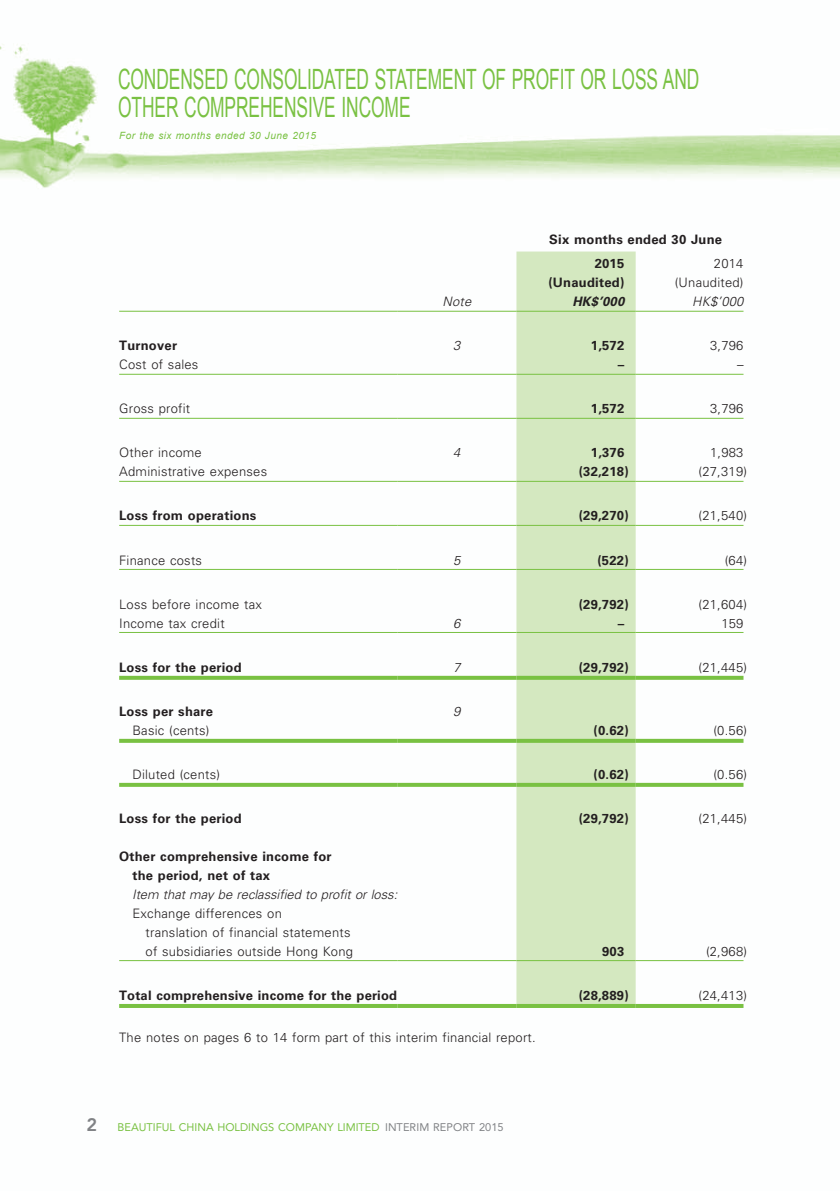
<style>
.page{position:relative;width:840px;height:1191px;background:#fff}
.page>*{position:absolute;margin:0;border:0;box-sizing:border-box;transform-origin:0 0}
.t1{font:28px/28px "Arial";letter-spacing:-.005em;color:#79c142;scale:.62 1}
.t2{font:300 13px "Univers LT Std";letter-spacing:.015em;color:#231f20}
.t3{font:700 13px/24.6px "Univers LT Std";letter-spacing:.015em;color:#231f20}
.t4{font:italic 300 13px "Univers LT Std";letter-spacing:-.005em;color:#231f20}
.t5{font:italic 700 13px "Univers LT Std";color:#231f20}
.t6{font:11px "Avenir LT Std";color:#79c142}
.t7{font:italic 10px "Arial";letter-spacing:.045em;color:#79c142}
.s1{font-weight:800;font-size:18px;color:#808285}
.s2{color:#808285}
</style>
<div class="page">
<img style="left:0;top:44px;width:839px;height:964px">
<svg style="left:516px;top:251px;width:119px;height:753px;background:#d4e8c1"></svg>
<hr style="left:119px;top:311px;width:278px;height:1px;background:#79c142">
<hr style="left:397px;top:311px;width:119px;height:1px;background:#79c142">
<hr style="left:516px;top:311px;width:119px;height:1px;background:#79c142">
<hr style="left:635px;top:311px;width:108px;height:1px;background:#79c142">
<hr style="left:119px;top:374px;width:278px;height:1px;background:#79c142">
<hr style="left:397px;top:374px;width:119px;height:1px;background:#79c142">
<hr style="left:516px;top:374px;width:119px;height:1px;background:#79c142">
<hr style="left:635px;top:374px;width:108px;height:1px;background:#79c142">
<hr style="left:119px;top:418px;width:278px;height:1px;background:#79c142">
<hr style="left:397px;top:418px;width:119px;height:1px;background:#79c142">
<hr style="left:516px;top:418px;width:119px;height:1px;background:#79c142">
<hr style="left:635px;top:418px;width:108px;height:1px;background:#79c142">
<hr style="left:119px;top:481px;width:278px;height:1px;background:#79c142">
<hr style="left:397px;top:481px;width:119px;height:1px;background:#79c142">
<hr style="left:516px;top:481px;width:119px;height:1px;background:#79c142">
<hr style="left:635px;top:481px;width:108px;height:1px;background:#79c142">
<hr style="left:119px;top:525px;width:278px;height:1px;background:#79c142">
<hr style="left:397px;top:525px;width:119px;height:1px;background:#79c142">
<hr style="left:516px;top:525px;width:119px;height:1px;background:#79c142">
<hr style="left:635px;top:525px;width:108px;height:1px;background:#79c142">
<hr style="left:119px;top:569px;width:278px;height:1px;background:#79c142">
<hr style="left:397px;top:569px;width:119px;height:1px;background:#79c142">
<hr style="left:516px;top:569px;width:119px;height:1px;background:#79c142">
<hr style="left:635px;top:569px;width:108px;height:1px;background:#79c142">
<hr style="left:119px;top:632px;width:278px;height:1px;background:#79c142">
<hr style="left:397px;top:632px;width:119px;height:1px;background:#79c142">
<hr style="left:516px;top:632px;width:119px;height:1px;background:#79c142">
<hr style="left:635px;top:632px;width:108px;height:1px;background:#79c142">
<svg style="left:119px;top:676px;width:278px;height:4px"></svg>
<svg style="left:397px;top:676px;width:119px;height:4px"></svg>
<svg style="left:516px;top:676px;width:119px;height:4px"></svg>
<svg style="left:635px;top:676px;width:108px;height:4px"></svg>
<svg style="left:119px;top:739px;width:278px;height:4px"></svg>
<svg style="left:397px;top:739px;width:119px;height:4px"></svg>
<svg style="left:516px;top:739px;width:119px;height:4px"></svg>
<svg style="left:635px;top:739px;width:108px;height:4px"></svg>
<svg style="left:119px;top:783px;width:278px;height:4px"></svg>
<svg style="left:397px;top:783px;width:119px;height:4px"></svg>
<svg style="left:516px;top:783px;width:119px;height:4px"></svg>
<svg style="left:635px;top:783px;width:108px;height:4px"></svg>
<hr style="left:119px;top:960px;width:278px;height:1px;background:#79c142">
<hr style="left:397px;top:960px;width:119px;height:1px;background:#79c142">
<hr style="left:516px;top:960px;width:119px;height:1px;background:#79c142">
<hr style="left:635px;top:960px;width:108px;height:1px;background:#79c142">
<hr style="left:119px;top:1004px;width:278px;height:4px;background:#79c142">
<hr style="left:397px;top:1004px;width:119px;height:4px;background:#79c142">
<hr style="left:516px;top:1004px;width:119px;height:4px;background:#79c142">
<hr style="left:635px;top:1004px;width:108px;height:4px;background:#79c142">
<h1 class="t1" style="left:118px;top:65px;width:938px">CONDENSED CONSOLIDATED STATEMENT OF PROFIT OR LOSS AND<br>OTHER COMPREHENSIVE INCOME</h1>
<p class="t7" style="left:119px;top:129px;width:198px">For the six months ended 30 June 2015</p>
<p class="t3" style="left:594px;top:227px;width:129px;text-indent:-45px">Six months ended 30 June<br>2015</p>
<p class="t2" style="left:713px;top:256px;width:31px">2014</p>
<p class="t3" style="left:548px;top:270px;width:77px">(Unaudited)</p>
<p class="t2" style="left:674px;top:275px;width:70px">(Unaudited)</p>
<p class="t4" style="left:442px;top:294px;width:30px">Note</p>
<p class="t5" style="left:572px;top:294px;width:53px">HK$’000</p>
<p class="t4" style="left:692px;top:294px;width:53px">HK$’000</p>
<p class="t3" style="left:119px;top:333px;width:59px">Turnover</p>
<p class="t4" style="left:453px;top:338px;width:9px">3</p>
<p class="t3" style="left:590px;top:333px;width:35px">1,572</p>
<p class="t2" style="left:709px;top:338px;width:35px">3,796</p>
<p class="t2" style="left:119px;top:357px;width:81px">Cost of sales</p>
<p class="t3" style="left:617px;top:352px;width:8px">–</p>
<p class="t2" style="left:736px;top:357px;width:8px">–</p>
<p class="t2" style="left:119px;top:401px;width:73px">Gross profit</p>
<p class="t3" style="left:590px;top:396px;width:35px">1,572</p>
<p class="t2" style="left:709px;top:401px;width:35px">3,796</p>
<p class="t2" style="left:119px;top:445px;width:84px">Other income</p>
<p class="t4" style="left:453px;top:445px;width:9px">4</p>
<p class="t3" style="left:590px;top:441px;width:35px">1,376</p>
<p class="t2" style="left:709px;top:445px;width:35px">1,983</p>
<p class="t2" style="left:119px;top:464px;width:149px">Administrative expenses</p>
<p class="t3" style="left:578px;top:460px;width:51px">(32,218)</p>
<p class="t2" style="left:698px;top:464px;width:50px">(27,319)</p>
<p class="t3" style="left:119px;top:504px;width:139px">Loss from operations</p>
<p class="t3" style="left:578px;top:504px;width:51px">(29,270)</p>
<p class="t2" style="left:698px;top:508px;width:50px">(21,540)</p>
<p class="t2" style="left:119px;top:552px;width:84px">Finance costs</p>
<p class="t4" style="left:453px;top:552px;width:9px">5</p>
<p class="t3" style="left:597px;top:548px;width:33px">(522)</p>
<p class="t2" style="left:724px;top:552px;width:24px">(64)</p>
<p class="t2" style="left:119px;top:596px;width:144px">Loss before income tax</p>
<p class="t3" style="left:578px;top:592px;width:51px">(29,792)</p>
<p class="t2" style="left:698px;top:596px;width:50px">(21,604)</p>
<p class="t2" style="left:119px;top:615px;width:107px">Income tax credit</p>
<p class="t4" style="left:453px;top:615px;width:9px">6</p>
<p class="t3" style="left:617px;top:611px;width:8px">–</p>
<p class="t2" style="left:721px;top:615px;width:24px">159</p>
<p class="t3" style="left:119px;top:655px;width:124px">Loss for the period</p>
<p class="t4" style="left:453px;top:659px;width:9px">7</p>
<p class="t3" style="left:578px;top:655px;width:51px">(29,792)</p>
<p class="t2" style="left:698px;top:659px;width:50px">(21,445)</p>
<p class="t3" style="left:119px;top:699px;width:95px">Loss per share</p>
<p class="t4" style="left:453px;top:703px;width:9px">9</p>
<p class="t2" style="left:132px;top:722px;width:79px">Basic (cents)</p>
<p class="t3" style="left:593px;top:718px;width:37px">(0.62)</p>
<p class="t2" style="left:713px;top:722px;width:35px">(0.56)</p>
<p class="t2" style="left:132px;top:766px;width:89px">Diluted (cents)</p>
<p class="t3" style="left:593px;top:762px;width:37px">(0.62)</p>
<p class="t2" style="left:713px;top:766px;width:35px">(0.56)</p>
<p class="t3" style="left:119px;top:806px;width:124px">Loss for the period</p>
<p class="t3" style="left:578px;top:806px;width:51px">(29,792)</p>
<p class="t2" style="left:698px;top:810px;width:50px">(21,445)</p>
<p class="t3" style="left:119px;top:844px;width:214px">Other comprehensive income for</p>
<p class="t3" style="left:132px;top:863px;width:139px">the period, net of tax</p>
<p class="t4" style="left:132px;top:886px;width:266px">Item that may be reclassified to profit or loss:</p>
<p class="t2" style="left:132px;top:905px;width:151px">Exchange differences on</p>
<p class="t2" style="left:145px;top:924px;width:206px">translation of financial statements</p>
<p class="t2" style="left:145px;top:943px;width:209px">of subsidiaries outside Hong Kong</p>
<p class="t3" style="left:601px;top:939px;width:24px">903</p>
<p class="t2" style="left:705px;top:943px;width:43px">(2,968)</p>
<p class="t3" style="left:119px;top:983px;width:279px">Total comprehensive income for the period</p>
<p class="t3" style="left:578px;top:983px;width:51px">(28,889)</p>
<p class="t2" style="left:698px;top:987px;width:50px">(24,413)</p>
<p class="t2" style="left:119px;top:1029px;width:418px">The notes on pages 6 to 14 form part of this interim financial report.</p>
<p class="t6" style="left:86px;top:1121px;width:418px"><span class="s1">2</span> BEAUTIFUL CHINA HOLDINGS COMPANY LIMITED <span class="s2">INTERIM REPORT 2015</span></p>
</div>
